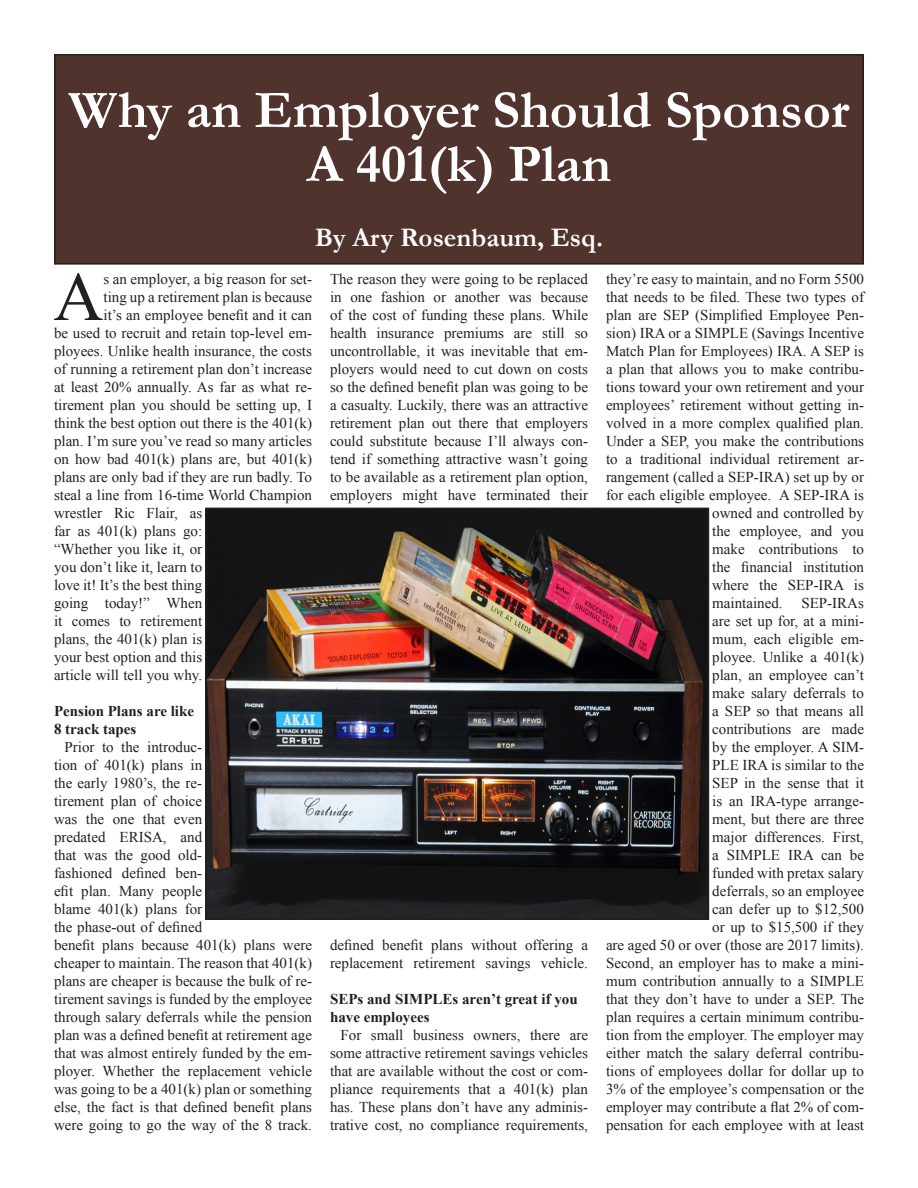
<style>
.page{position:relative;width:918px;height:1188px;background:#fff}
.page>*{position:absolute;margin:0;border:0;box-sizing:border-box;transform-origin:0 0}
.t1{font:69.3px "Times New Roman";color:#231f20}
.t2{font:700 54px/54px "Garamond";color:#fff;text-align:center}
.t3{font:700 27px "Garamond";color:#fff}
.t4{font:15px/18px "Times New Roman";color:#231f20}
.t5{font:700 15px/18px "Times New Roman";color:#231f20}
</style>
<div class="page">
<div style="left:55px;top:55px;width:808px;height:209px;background:#50332c"></div>
<div style="left:54px;top:54px;width:810px;height:211px;border:2px solid #231f20"></div>
<img style="left:208px;top:511px;width:498px;height:406px">
<div style="left:205px;top:508px;width:504px;height:412px;border:2px solid #231f20"></div>
<p class="t2" style="left:68px;top:82px;width:783px">Why an Employer Should Sponsor<br>A 401(k) Plan</p>
<p class="t3" style="left:315px;top:221px;width:290px">By Ary Rosenbaum, Esq.</p>
<p class="t1" style="left:53px;top:250px;width:52px">A</p>
<p class="t4" style="left:104px;top:270px;width:210px">s an employer, a big reason for set-</p>
<p class="t4" style="left:330px;top:270px;width:260px;text-align:justify">The reason they were going to be replaced in one fashion or another was because of the cost of funding these plans. While health insurance premiums are still so uncontrollable, it was inevitable that em&shy;ployers would need to cut down on costs so the defined benefit plan was going to be a casualty. Luckily, there was an attractive retirement plan out there that employers could substitute because I’ll always con&shy;tend if something attractive wasn’t going to be available as a retirement plan option, employers might have terminated their</p>
<p class="t4" style="left:606px;top:270px;width:260px">they’re easy to maintain, and no Form 5500</p>
<p class="t4" style="left:606px;top:288px;width:260px">that needs to be filed. These two types of</p>
<p class="t4" style="left:606px;top:306px;width:259px">plan are SEP (Simplified Employee Pen-</p>
<p class="t4" style="left:606px;top:324px;width:260px">sion) IRA or a SIMPLE (Savings Incentive</p>
<p class="t4" style="left:606px;top:342px;width:260px">Match Plan for Employees) IRA. A SEP is</p>
<p class="t4" style="left:606px;top:360px;width:259px">a plan that allows you to make contribu-</p>
<p class="t4" style="left:606px;top:378px;width:260px">tions toward your own retirement and your</p>
<p class="t4" style="left:606px;top:396px;width:259px">employees’ retirement without getting in-</p>
<p class="t4" style="left:606px;top:414px;width:260px">volved in a more complex qualified plan.</p>
<p class="t4" style="left:606px;top:432px;width:260px">Under a SEP, you make the contributions</p>
<p class="t4" style="left:606px;top:450px;width:259px">to a traditional individual retirement ar-</p>
<p class="t4" style="left:606px;top:468px;width:259px">rangement (called a SEP-IRA) set up by or</p>
<p class="t4" style="left:606px;top:486px;width:259px">for each eligible employee. A SEP-IRA is</p>
<p class="t4" style="left:712px;top:504px;width:153px">owned and controlled by</p>
<p class="t4" style="left:712px;top:522px;width:153px">the employee, and you</p>
<p class="t4" style="left:712px;top:540px;width:153px">make contributions to</p>
<p class="t4" style="left:712px;top:558px;width:153px">the financial institution</p>
<p class="t4" style="left:712px;top:576px;width:153px">where the SEP-IRA is</p>
<p class="t4" style="left:712px;top:594px;width:72px">maintained.</p>
<p class="t4" style="left:104px;top:288px;width:210px">ting up a retirement plan is because</p>
<p class="t4" style="left:104px;top:306px;width:210px">it’s an employee benefit and it can</p>
<p class="t4" style="left:54px;top:324px;width:259px">be used to recruit and retain top-level em-</p>
<p class="t4" style="left:54px;top:342px;width:259px">ployees. Unlike health insurance, the costs</p>
<p class="t4" style="left:54px;top:360px;width:260px">of running a retirement plan don’t increase</p>
<p class="t4" style="left:54px;top:378px;width:259px">at least 20% annually. As far as what re-</p>
<p class="t4" style="left:54px;top:396px;width:260px">tirement plan you should be setting up, I</p>
<p class="t4" style="left:54px;top:414px;width:260px">think the best option out there is the 401(k)</p>
<p class="t4" style="left:54px;top:432px;width:260px">plan. I’m sure you’ve read so many articles</p>
<p class="t4" style="left:54px;top:450px;width:259px">on how bad 401(k) plans are, but 401(k)</p>
<p class="t4" style="left:54px;top:468px;width:259px">plans are only bad if they are run badly. To</p>
<p class="t4" style="left:54px;top:486px;width:260px">steal a line from 16-time World Champion</p>
<p class="t4" style="left:54px;top:504px;width:150px">wrestler Ric Flair, as</p>
<p class="t4" style="left:54px;top:522px;width:150px">far as 401(k) plans go:</p>
<p class="t4" style="left:54px;top:540px;width:150px">“Whether you like it, or</p>
<p class="t4" style="left:54px;top:558px;width:150px">you don’t like it, learn to</p>
<p class="t4" style="left:54px;top:576px;width:150px">love it! It’s the best thing</p>
<p class="t4" style="left:54px;top:594px;width:150px">going today!” When</p>
<p class="t4" style="left:54px;top:612px;width:150px">it comes to retirement</p>
<p class="t4" style="left:54px;top:630px;width:150px">plans, the 401(k) plan is</p>
<p class="t4" style="left:54px;top:648px;width:150px">your best option and this</p>
<p class="t4" style="left:54px;top:666px;width:150px">article will tell you why.</p>
<p class="t5" style="left:54px;top:702px;width:142px">Pension Plans are like<br>8 track tapes</p>
<p class="t4" style="left:54px;top:738px;width:260px;text-indent:10px">Prior to the introduc-<br>tion of 401(k) plans in<br>the early 1980’s, the re-<br>tirement plan of choice<br>was the one that even<br>predated ERISA, and<br>that was the good old-<br>fashioned defined ben-<br>efit plan. Many people<br>blame 401(k) plans for<br>the phase-out of defined<br>benefit plans because 401(k) plans were cheaper to maintain. The reason that 401(k) plans are cheaper is because the bulk of re&shy;tirement savings is funded by the employee through salary deferrals while the pension plan was a defined benefit at retirement age that was almost entirely funded by the em&shy;ployer. Whether the replacement vehicle was going to be a 401(k) plan or something else, the fact is that defined benefit plans were going to go the way of the 8 track.</p>
<p class="t4" style="left:606px;top:594px;width:260px;text-align:right">SEP-IRAs<br>are set up for, at a mini-<br>mum, each eligible em-<br>ployee. Unlike a 401(k)<br>plan, an employee can’t<br>make salary deferrals to<br>a SEP so that means all<br>contributions are made<br>by the employer. A SIM-<br>PLE IRA is similar to the<br>SEP in the sense that it<br>is an IRA-type arrange-<br>ment, but there are three<br>major differences. First,<br>a SIMPLE IRA can be<br>funded with pretax salary<br>deferrals, so an employee<br>can defer up to $12,500<br>or up to $15,500 if they<br>are aged 50 or over (those are 2017 limits).<br>Second, an employer has to make a mini&shy;mum contribution annually to a SIMPLE that they don’t have to under a SEP. The plan requires a certain minimum contribu&shy;tion from the employer. The employer may either match the salary deferral contribu&shy;tions of employees dollar for dollar up to<br>3% of the employee’s compensation or the employer may contribute a flat 2% of com&shy;pensation for each employee with at least</p>
<p class="t4" style="left:330px;top:936px;width:260px">defined benefit plans without offering a replacement retirement savings vehicle.</p>
<p class="t5" style="left:330px;top:990px;width:249px">SEPs and SIMPLEs aren’t great if you have employees</p>
<p class="t4" style="left:330px;top:1026px;width:260px;text-align:justify;text-indent:10px">For small business owners, there are some attractive retirement savings vehicles that are available without the cost or com&shy;pliance requirements that a 401(k) plan has. These plans don’t have any adminis&shy;trative cost, no compliance requirements,</p>
</div>
